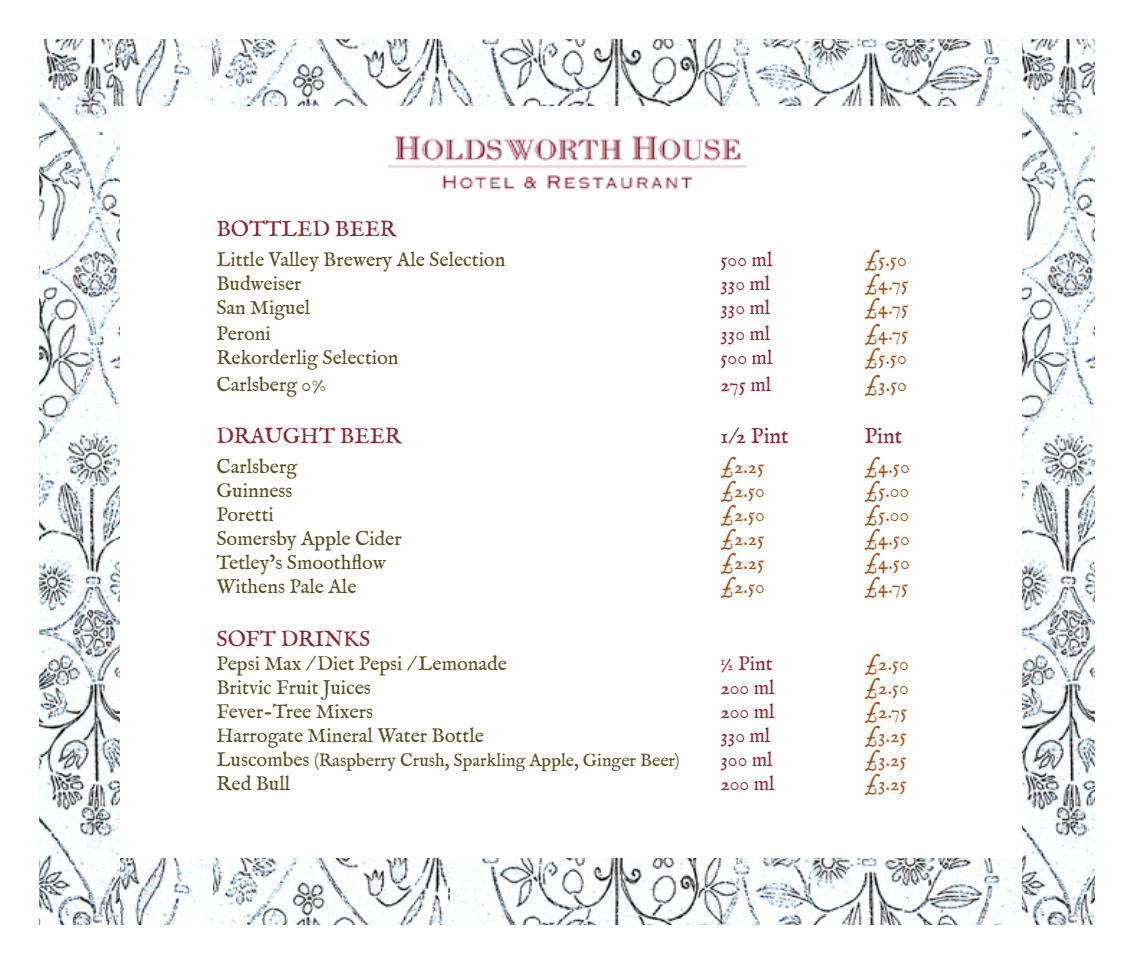
<style>
.page{position:relative;width:1134px;height:964px;background:#fff}
.page>*{position:absolute;margin:0;border:0;box-sizing:border-box;transform-origin:0 0}
.t1{font:22px "IM FELL English PRO Roman";color:#8a2432}
.t2{font:20px "IM FELL English PRO Roman";color:#585021}
.t3{font:20px "IM FELL English PRO Roman";letter-spacing:-.005em;color:#a4541c}
.t4{font:20px "IM FELL English PRO Roman";color:#8a2432}
.t5{font:18px "IM FELL English PRO Roman";color:#585021}
.s1{font-size:20px}
</style>
<div class="page">
<img style="left:387px;top:135px;width:360px;height:55px">
<img style="left:119px;top:858px;width:331px;height:66px">
<img style="left:450px;top:858px;width:572px;height:66px">
<img style="left:40px;top:40px;width:79px;height:884px">
<img style="left:113px;top:40px;width:337px;height:66px">
<img style="left:450px;top:40px;width:572px;height:66px">
<img style="left:1022px;top:40px;width:72px;height:884px">
<p class="t1" style="left:216px;top:216px;width:182px">BOTTLED BEER</p>
<p class="t2" style="left:216px;top:248px;width:290px">Little Valley Brewery Ale Selection</p>
<p class="t4" style="left:720px;top:248px;width:54px">500 ml</p>
<p class="t3" style="left:864px;top:248px;width:44px">£5.50</p>
<p class="t2" style="left:216px;top:272px;width:87px">Budweiser</p>
<p class="t4" style="left:720px;top:272px;width:51px">330 ml</p>
<p class="t3" style="left:864px;top:272px;width:45px">£4.75</p>
<p class="t2" style="left:216px;top:296px;width:95px">San Miguel</p>
<p class="t4" style="left:720px;top:296px;width:51px">330 ml</p>
<p class="t3" style="left:864px;top:296px;width:45px">£4.75</p>
<p class="t2" style="left:216px;top:322px;width:56px">Peroni</p>
<p class="t4" style="left:720px;top:322px;width:51px">330 ml</p>
<p class="t3" style="left:864px;top:322px;width:45px">£4.75</p>
<p class="t2" style="left:216px;top:346px;width:184px">Rekorderlig Selection</p>
<p class="t4" style="left:720px;top:346px;width:54px">500 ml</p>
<p class="t3" style="left:864px;top:346px;width:44px">£5.50</p>
<p class="t2" style="left:216px;top:372px;width:111px">Carlsberg 0%</p>
<p class="t4" style="left:720px;top:372px;width:52px">275 ml</p>
<p class="t3" style="left:864px;top:372px;width:44px">£3.50</p>
<p class="t1" style="left:216px;top:423px;width:187px">DRAUGHT BEER</p>
<p class="t1" style="left:720px;top:423px;width:70px">1/2 Pint</p>
<p class="t1" style="left:864px;top:423px;width:39px">Pint</p>
<p class="t2" style="left:216px;top:455px;width:82px">Carlsberg</p>
<p class="t3" style="left:720px;top:455px;width:46px">£2.25</p>
<p class="t3" style="left:864px;top:455px;width:47px">£4.50</p>
<p class="t2" style="left:216px;top:479px;width:78px">Guinness</p>
<p class="t3" style="left:720px;top:479px;width:46px">£2.50</p>
<p class="t3" style="left:864px;top:479px;width:46px">£5.00</p>
<p class="t2" style="left:216px;top:503px;width:59px">Poretti</p>
<p class="t3" style="left:720px;top:503px;width:46px">£2.50</p>
<p class="t3" style="left:864px;top:503px;width:46px">£5.00</p>
<p class="t2" style="left:216px;top:527px;width:187px">Somersby Apple Cider</p>
<p class="t3" style="left:720px;top:527px;width:46px">£2.25</p>
<p class="t3" style="left:864px;top:527px;width:47px">£4.50</p>
<p class="t2" style="left:216px;top:551px;width:171px">Tetley’s Smoothflow</p>
<p class="t3" style="left:720px;top:551px;width:46px">£2.25</p>
<p class="t3" style="left:864px;top:551px;width:47px">£4.50</p>
<p class="t2" style="left:216px;top:575px;width:142px">Withens Pale Ale</p>
<p class="t3" style="left:720px;top:575px;width:46px">£2.50</p>
<p class="t3" style="left:864px;top:575px;width:45px">£4.75</p>
<p class="t1" style="left:216px;top:626px;width:155px">SOFT DRINKS</p>
<p class="t2" style="left:216px;top:652px;width:292px">Pepsi Max / Diet Pepsi / Lemonade</p>
<p class="t4" style="left:720px;top:652px;width:54px">½ Pint</p>
<p class="t3" style="left:864px;top:652px;width:46px">£2.50</p>
<p class="t2" style="left:216px;top:676px;width:156px">Britvic Fruit Juices</p>
<p class="t4" style="left:720px;top:676px;width:56px">200 ml</p>
<p class="t3" style="left:864px;top:676px;width:46px">£2.50</p>
<p class="t2" style="left:216px;top:700px;width:158px">Fever-Tree Mixers</p>
<p class="t4" style="left:720px;top:700px;width:56px">200 ml</p>
<p class="t3" style="left:864px;top:700px;width:44px">£2.75</p>
<p class="t2" style="left:216px;top:724px;width:269px">Harrogate Mineral Water Bottle</p>
<p class="t4" style="left:720px;top:724px;width:51px">330 ml</p>
<p class="t3" style="left:864px;top:724px;width:44px">£3.25</p>
<p class="t5" style="left:216px;top:749px;width:465px"><span class="s1">Luscombes</span> (Raspberry Crush, Sparkling Apple, Ginger Beer)</p>
<p class="t4" style="left:720px;top:748px;width:54px">300 ml</p>
<p class="t3" style="left:864px;top:748px;width:44px">£3.25</p>
<p class="t2" style="left:216px;top:772px;width:75px">Red Bull</p>
<p class="t4" style="left:720px;top:772px;width:56px">200 ml</p>
<p class="t3" style="left:864px;top:772px;width:44px">£3.25</p>
</div>
